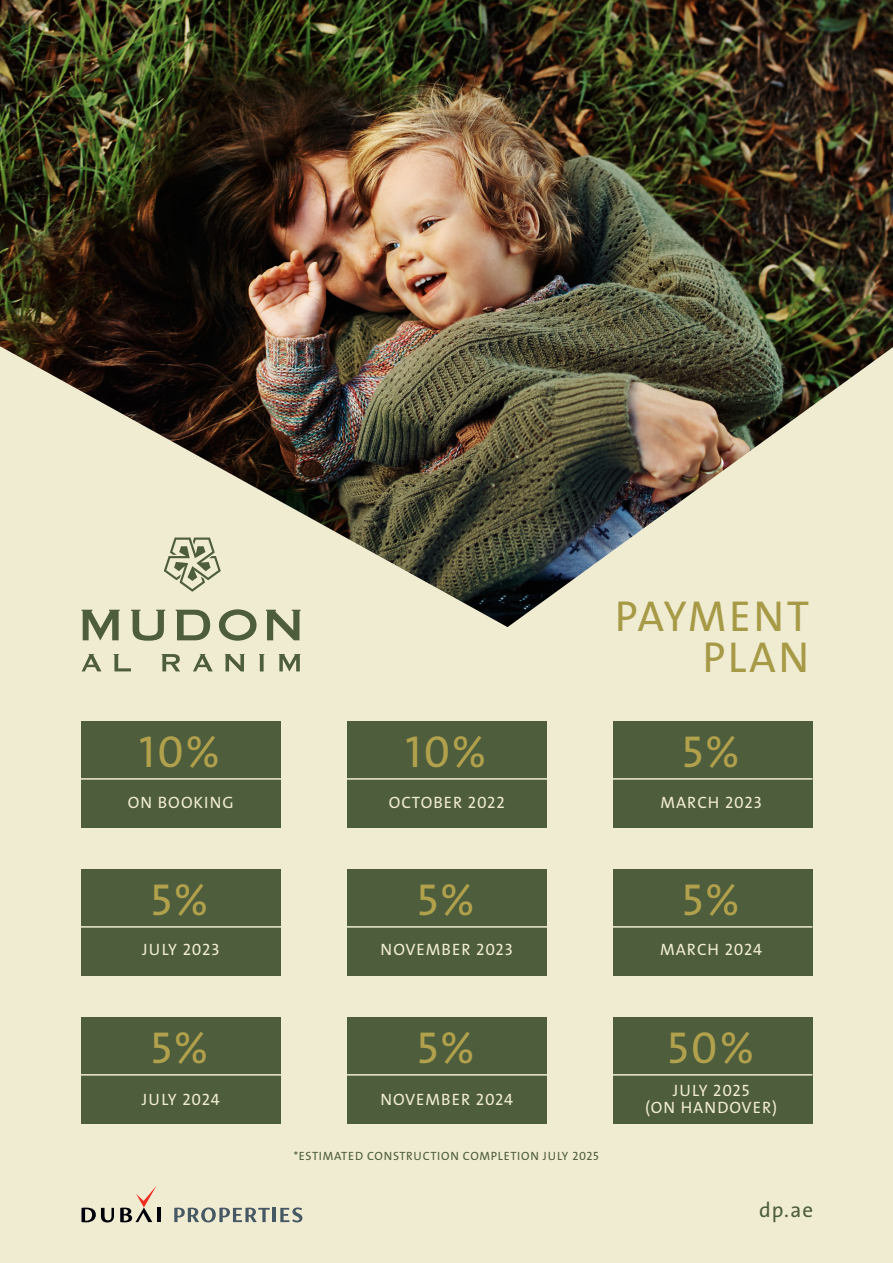
<style>
.page{position:relative;width:893px;height:1263px;background:#fff}
.page>*{position:absolute;margin:0;border:0;box-sizing:border-box;transform-origin:0 0}
.t1{font:45px "The Sans Arabic";color:#b2a14c}
.t2{font:43.5px/41px "The Sans Arabic";letter-spacing:.06em;color:#a79a47;text-align:right}
.t3{font:21px "The Sans Arabic";color:#4e5d3c}
.t4{font:16.5px/16.8px "The Sans Arabic";letter-spacing:.06em;color:#f0ecd2;text-align:center}
.t5{font:12px "The Sans Arabic";letter-spacing:.06em;color:#4e5d3c}
</style>
<div class="page">
<div style="left:0;top:329px;width:893px;height:934px;background:#f0ecd2"></div>
<img style="left:0;top:0;width:893px;height:627px">
<svg style="left:82px;top:610px;width:38px;height:30px"></svg>
<svg style="left:131px;top:610px;width:34px;height:31px"></svg>
<svg style="left:176px;top:610px;width:34px;height:30px"></svg>
<svg style="left:219px;top:609px;width:38px;height:32px"></svg>
<svg style="left:266px;top:610px;width:35px;height:30px"></svg>
<svg style="left:164px;top:537px;width:57px;height:55px"></svg>
<svg style="left:82px;top:654px;width:19px;height:17px"></svg>
<svg style="left:193px;top:654px;width:20px;height:17px"></svg>
<svg style="left:113px;top:654px;width:18px;height:17px"></svg>
<svg style="left:259px;top:654px;width:5px;height:17px"></svg>
<svg style="left:161px;top:654px;width:19px;height:17px"></svg>
<svg style="left:225px;top:654px;width:20px;height:17px"></svg>
<svg style="left:279px;top:654px;width:21px;height:17px"></svg>
<div style="left:82px;top:1017px;width:199px;height:107px;background:#4e5d3c"></div>
<div style="left:613px;top:1017px;width:199px;height:107px;background:#4e5d3c"></div>
<div style="left:82px;top:869px;width:199px;height:107px;background:#4e5d3c"></div>
<div style="left:82px;top:721px;width:199px;height:107px;background:#4e5d3c"></div>
<hr style="left:81px;top:778px;width:200px;height:2px;background:#f0ecd2">
<hr style="left:81px;top:926px;width:200px;height:2px;background:#f0ecd2">
<hr style="left:81px;top:1074px;width:200px;height:1px;background:#f0ecd2">
<div style="left:347px;top:1017px;width:200px;height:107px;background:#4e5d3c"></div>
<div style="left:347px;top:869px;width:200px;height:107px;background:#4e5d3c"></div>
<div style="left:347px;top:721px;width:200px;height:107px;background:#4e5d3c"></div>
<hr style="left:347px;top:778px;width:200px;height:2px;background:#f0ecd2">
<hr style="left:347px;top:926px;width:200px;height:2px;background:#f0ecd2">
<hr style="left:347px;top:1074px;width:200px;height:1px;background:#f0ecd2">
<div style="left:613px;top:869px;width:199px;height:107px;background:#4e5d3c"></div>
<div style="left:613px;top:721px;width:199px;height:107px;background:#4e5d3c"></div>
<hr style="left:612px;top:778px;width:200px;height:2px;background:#f0ecd2">
<hr style="left:612px;top:926px;width:200px;height:2px;background:#f0ecd2">
<hr style="left:612px;top:1074px;width:200px;height:1px;background:#f0ecd2">
<svg style="left:174px;top:1207px;width:96px;height:15px"></svg>
<hr style="left:273px;top:1208px;width:3px;height:14px;background:#475865">
<svg style="left:280px;top:1207px;width:22px;height:15px"></svg>
<svg style="left:82px;top:1207px;width:32px;height:15px"></svg>
<hr style="left:157px;top:1208px;width:4px;height:14px;background:#00000b">
<svg style="left:120px;top:1186px;width:37px;height:36px"></svg>
<h1 class="t1" style="left:139px;top:723px;width:82px">10%</h1>
<p class="t4" style="left:128px;top:794px;width:107px">ON BOOKING</p>
<h1 class="t1" style="left:151px;top:871px;width:59px">5%</h1>
<p class="t4" style="left:142px;top:942px;width:79px">JULY 2023</p>
<h1 class="t1" style="left:151px;top:1019px;width:59px">5%</h1>
<p class="t4" style="left:142px;top:1091px;width:79px">JULY 2024</p>
<h1 class="t1" style="left:405px;top:723px;width:82px">10%</h1>
<p class="t4" style="left:389px;top:794px;width:118px">OCTOBER 2022</p>
<h1 class="t1" style="left:417px;top:871px;width:59px">5%</h1>
<p class="t4" style="left:381px;top:942px;width:134px">NOVEMBER 2023</p>
<h2 class="t2" style="left:615px;top:596px;width:196px">PAYMENT<br>PLAN</h2>
<h1 class="t1" style="left:682px;top:723px;width:59px">5%</h1>
<p class="t4" style="left:661px;top:794px;width:103px">MARCH 2023</p>
<h1 class="t1" style="left:682px;top:871px;width:59px">5%</h1>
<p class="t4" style="left:660px;top:942px;width:103px">MARCH 2024</p>
<h1 class="t1" style="left:417px;top:1019px;width:59px">5%</h1>
<p class="t4" style="left:380px;top:1091px;width:134px">NOVEMBER 2024</p>
<p class="t5" style="left:294px;top:1148px;width:306px">*ESTIMATED CONSTRUCTION COMPLETION JULY 2025</p>
<h1 class="t1" style="left:667px;top:1019px;width:88px">50%</h1>
<p class="t4" style="left:645px;top:1082px;width:134px">JULY 2025<br>(ON HANDOVER)</p>
<p class="t3" style="left:759px;top:1196px;width:56px">dp.ae</p>
</div>
